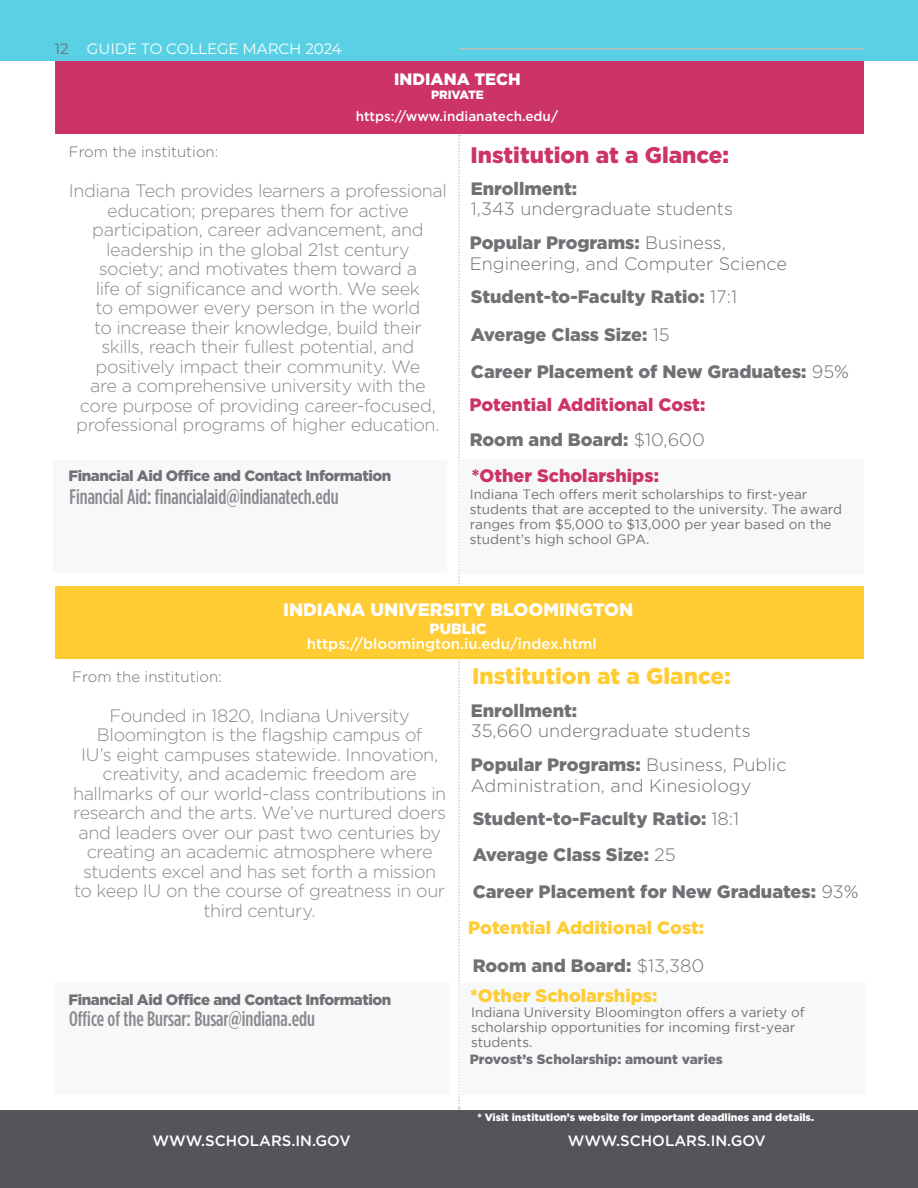
<style>
.page{position:relative;width:918px;height:1188px;background:#fff}
.page>*{position:absolute;margin:0;border:0;box-sizing:border-box;transform-origin:0 0}
.t1{font:900 22.5px "Gotham HTF";color:#c36}
.t2{font:900 22.5px "Gotham HTF";color:#fc3}
.Campus_Contact_-_Scholars{font:500 condensed 21px "Gotham HTF";color:#8a8a8e}
.Body_Center-8pt{font:300 18px/19.5px "Gotham HTF";letter-spacing:-.025em;color:#8a8a8e;text-align:center}
.Body_Single_Line_Enrollment{font:900 18px "Gotham HTF";color:#717074}
.Body_Single_Line_Enrollment-2{font:300 18px/21px "Gotham HTF";color:#717074}
.t3{font:900 18px "Gotham HTF";color:#c36}
.t4{font:900 18px "Gotham HTF";color:#fc3}
.Heading{font:900 18px "Gotham HTF";color:#fff}
.Heading-2{font:900 16.5px "Gotham HTF";color:#fff}
.t5{font:900 15px "Gotham HTF";letter-spacing:-.03em;color:#717074}
.Body_Single_Line_Enrollment-3{font:500 15px "Gotham HTF";color:#fff}
.Body_Center-8pt-2{font:300 15px "Gotham HTF";color:#717074}
.t6{font:15px "Montserrat";color:#fff}
.Heading-3{font:900 15px "Gotham HTF";color:#fff}
.Body_Single_Line_Enrollment-4{font:13.5px/15px "Gotham";color:#717074}
.Body_Single_Line_Enrollment-5{font:900 13.5px "Gotham HTF";color:#717074}
.Body_Single_Line_Enrollment-6{font:500 13.5px "Gotham HTF";color:#fff}
.Heading-4{font:900 12px "Gotham HTF";color:#fff}
.t7{font:900 10.5px "Gotham HTF";color:#fff}
.s1{color:#717074}
.s2{font-weight:900}
.s3{font-weight:300}
</style>
<div class="page">
<div style="left:0;top:1110px;width:918px;height:78px;background:#54555a"></div>
<div style="left:0;top:0;width:918px;height:61px;background:#59d0e4"></div>
<hr style="left:459px;top:48px;width:404px;height:2px;background:#bcbdc0">
<div style="left:54px;top:460px;width:393px;height:113px;background:#f7f8f9"></div>
<svg style="left:458px;top:135px;width:2px;height:974px"></svg>
<div style="left:55px;top:61px;width:809px;height:73px;background:#c36"></div>
<div style="left:55px;top:586px;width:809px;height:73px;background:#fc3"></div>
<div style="left:460px;top:459px;width:404px;height:115px;background:#f7f8f9"></div>
<div style="left:55px;top:983px;width:394px;height:112px;background:#f7f8f9"></div>
<div style="left:460px;top:983px;width:406px;height:111px;background:#f7f8f9"></div>
<p class="t6" style="left:55px;top:38px;width:288px"><span class="s1">12</span> GUIDE TO COLLEGE MARCH 2024</p>
<p class="Heading-2" style="left:394px;top:69px;width:128px">INDIANA TECH</p>
<p class="Heading-4" style="left:431px;top:88px;width:54px">PRIVATE</p>
<p class="Body_Single_Line_Enrollment-6" style="left:356px;top:108px;width:204px">https://www.indianatech.edu/</p>
<p class="Body_Center-8pt-2" style="left:69px;top:144px;width:151px">From the institution:</p>
<p class="Body_Center-8pt" style="left:69px;top:181px;width:380px">Indiana Tech provides learners a professional education; prepares them for active participation, career advancement, and leadership in the global 21st century<br>society; and motivates them toward a<br>life of significance and worth. We seek<br>to empower every person in the world<br>to increase their knowledge, build their<br>skills, reach their fullest potential, and positively impact their community. We<br>are a comprehensive university with the<br>core purpose of providing career-focused, professional programs of higher education.</p>
<p class="t1" style="left:471px;top:142px;width:260px">Institution at a Glance:</p>
<p class="Body_Single_Line_Enrollment" style="left:471px;top:178px;width:108px">Enrollment:</p>
<p class="Body_Single_Line_Enrollment-2" style="left:471px;top:198px;width:264px">1,343 undergraduate students</p>
<p class="Body_Single_Line_Enrollment-2" style="left:470px;top:232px;width:319px"><span class="s2">Popular Programs:</span> Business,<br>Engineering, and Computer Science</p>
<p class="Body_Single_Line_Enrollment" style="left:471px;top:286px;width:268px">Student-to-Faculty Ratio: <span class="s3">17:1</span></p>
<p class="Body_Single_Line_Enrollment" style="left:471px;top:324px;width:200px">Average Class Size: <span class="s3">15</span></p>
<p class="Body_Single_Line_Enrollment" style="left:471px;top:361px;width:380px">Career Placement of New Graduates: <span class="s3">95%</span></p>
<p class="t3" style="left:470px;top:394px;width:237px">Potential Additional Cost:</p>
<p class="Body_Single_Line_Enrollment" style="left:470px;top:429px;width:237px">Room and Board: <span class="s3">$10,600</span></p>
<p class="t5" style="left:69px;top:467px;width:324px">Financial Aid Office and Contact Information</p>
<p class="t3" style="left:472px;top:465px;width:189px">*Other Scholarships:</p>
<p class="Campus_Contact_-_Scholars" style="left:70px;top:485px;width:271px">Financial Aid: financialaid@indianatech.edu</p>
<p class="Body_Single_Line_Enrollment-4" style="left:470px;top:487px;width:374px">Indiana Tech offers merit scholarships to first-year students that are accepted to the university. The award ranges from $5,000 to $13,000 per year based on the student’s high school GPA.</p>
<p class="Heading" style="left:283px;top:599px;width:352px">INDIANA UNIVERSITY BLOOMINGTON</p>
<p class="Heading-3" style="left:430px;top:620px;width:59px">PUBLIC</p>
<p class="Body_Single_Line_Enrollment-3" style="left:307px;top:635px;width:292px">https://bloomington.iu.edu/index.html</p>
<p class="Body_Center-8pt-2" style="left:72px;top:669px;width:151px">From the institution:</p>
<p class="Body_Center-8pt" style="left:73px;top:706px;width:375px">Founded in 1820, Indiana University Bloomington is the flagship campus of<br>IU’s eight campuses statewide. Innovation, creativity, and academic freedom are hallmarks of our world-class contributions in research and the arts. We’ve nurtured doers and leaders over our past two centuries by creating an academic atmosphere where students excel and has set forth a mission to keep IU on the course of greatness in our third century.</p>
<p class="t5" style="left:69px;top:991px;width:324px">Financial Aid Office and Contact Information</p>
<p class="Campus_Contact_-_Scholars" style="left:69px;top:1007px;width:248px">Office of the Bursar: Busar@indiana.edu</p>
<p class="t2" style="left:472px;top:663px;width:260px">Institution at a Glance:</p>
<p class="Body_Single_Line_Enrollment" style="left:471px;top:701px;width:108px">Enrollment:</p>
<p class="Body_Single_Line_Enrollment-2" style="left:471px;top:720px;width:281px">35,660 undergraduate students</p>
<p class="Body_Single_Line_Enrollment-2" style="left:471px;top:754px;width:317px"><span class="s2">Popular Programs:</span> Business, Public<br>Administration, and Kinesiology</p>
<p class="Body_Single_Line_Enrollment" style="left:473px;top:808px;width:268px">Student-to-Faculty Ratio: <span class="s3">18:1</span></p>
<p class="Body_Single_Line_Enrollment" style="left:473px;top:844px;width:204px">Average Class Size: <span class="s3">25</span></p>
<p class="Body_Single_Line_Enrollment" style="left:473px;top:881px;width:387px">Career Placement for New Graduates: <span class="s3">93%</span></p>
<p class="t4" style="left:468px;top:918px;width:237px">Potential Additional Cost:</p>
<p class="Body_Single_Line_Enrollment" style="left:473px;top:955px;width:233px">Room and Board: <span class="s3">$13,380</span></p>
<p class="Body_Single_Line_Enrollment-4" style="left:471px;top:1005px;width:335px">Indiana University Bloomington offers a variety of scholarship opportunities for incoming first-year students.</p>
<p class="Body_Single_Line_Enrollment-5" style="left:470px;top:1052px;width:255px">Provost’s Scholarship: amount varies</p>
<p class="t4" style="left:470px;top:985px;width:189px">*Other Scholarships:</p>
<p class="t7" style="left:477px;top:1112px;width:338px">* Visit institution’s website for important deadlines and details.</p>
<p class="Body_Single_Line_Enrollment-3" style="left:153px;top:1132px;width:200px">WWW.SCHOLARS.IN.GOV</p>
<p class="Body_Single_Line_Enrollment-3" style="left:568px;top:1132px;width:200px">WWW.SCHOLARS.IN.GOV</p>
</div>
